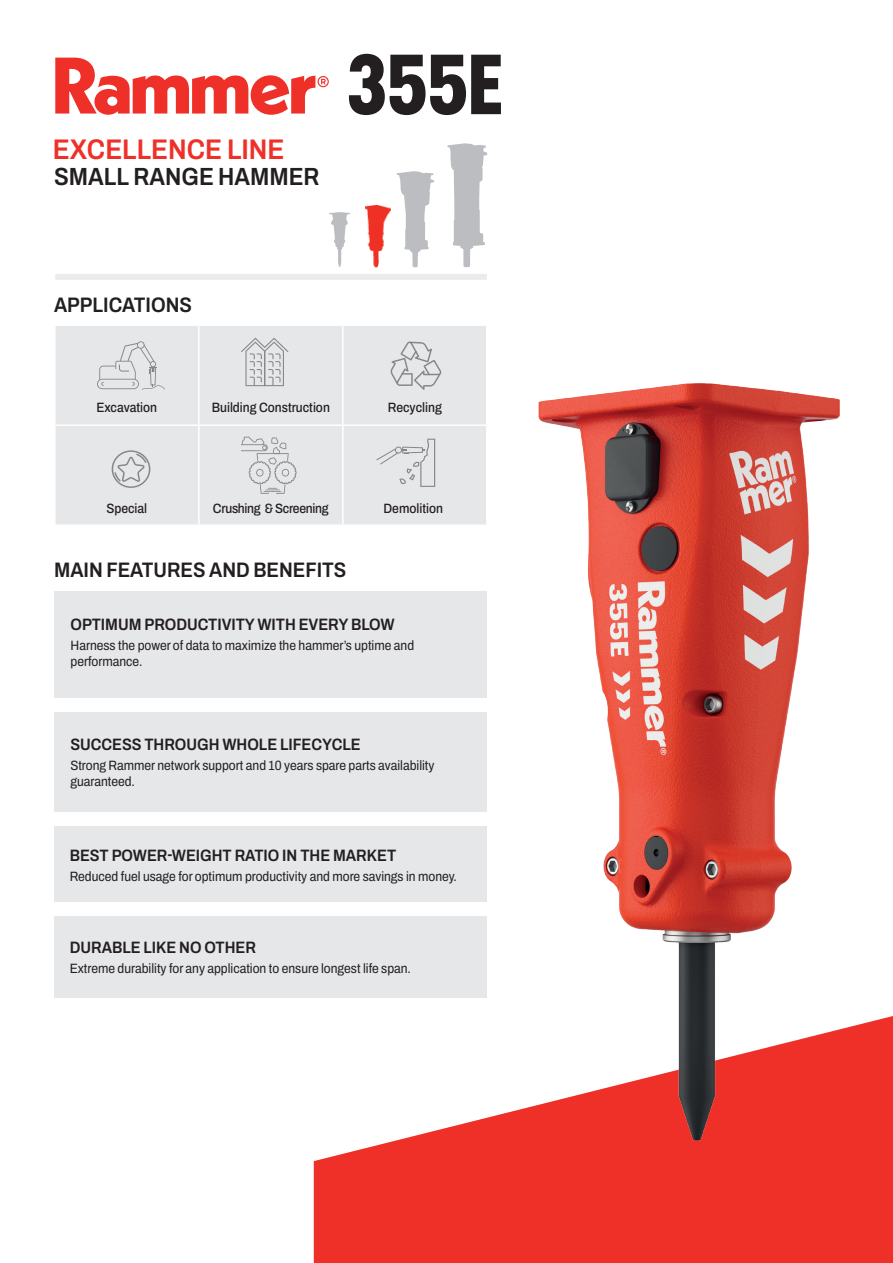
<style>
.page{position:relative;width:893px;height:1263px;background:#fff}
.page>*{position:absolute;margin:0;border:0;box-sizing:border-box;transform-origin:0 0}
.t1{font:88.2px "Surogat Cond Std Sm Bld";color:#231f20}
.t2{font:600 semi-condensed 28.35px "Archivo";color:#ef3029}
.t3{font:600 semi-condensed 24.9px "Archivo";color:#231f20}
.t4{font:600 semi-condensed 21px "Archivo";color:#231f20}
.t5{font:600 semi-condensed 16.5px "Archivo";color:#231f20}
.t6{font:semi-condensed 13.5px/16.2px "Archivo";color:#231f20}
.t7{font:500 semi-condensed 13.5px "Archivo";color:#231f20}
.t8{font:500 semi-condensed 13.5px "Archivo";letter-spacing:-.02em;color:#231f20}
</style>
<div class="page">
<svg style="left:314px;top:1016px;width:579px;height:247px;background:#f04640"></svg>
<div style="left:54px;top:591px;width:433px;height:106px;background:#e6e7e9"></div>
<div style="left:54px;top:712px;width:433px;height:100px;background:#e6e7e9"></div>
<div style="left:54px;top:917px;width:433px;height:81px;background:#e6e7e9"></div>
<div style="left:54px;top:827px;width:433px;height:75px;background:#e6e7e9"></div>
<svg style="left:55px;top:58px;width:274px;height:57px"></svg>
<div style="left:55px;top:274px;width:432px;height:6px;background:#ebebea"></div>
<svg style="left:329px;top:212px;width:21px;height:55px"></svg>
<svg style="left:397px;top:171px;width:37px;height:96px"></svg>
<svg style="left:447px;top:143px;width:40px;height:124px"></svg>
<img style="left:366px;top:205px;width:24px;height:62px">
<div style="left:56px;top:326px;width:430px;height:198px;background:#e6e7e9"></div>
<hr style="left:198px;top:326px;width:2px;height:98px;background:#fff">
<hr style="left:342px;top:326px;width:2px;height:98px;background:#fff">
<hr style="left:54px;top:424px;width:145px;height:2px;background:#fff">
<hr style="left:199px;top:424px;width:144px;height:2px;background:#fff">
<hr style="left:198px;top:426px;width:2px;height:98px;background:#fff">
<hr style="left:343px;top:424px;width:144px;height:2px;background:#fff">
<hr style="left:342px;top:426px;width:2px;height:98px;background:#fff">
<svg style="left:241px;top:437px;width:56px;height:57px;background:#d7d9db"></svg>
<svg style="left:241px;top:338px;width:47px;height:48px;background:#d2d3d5"></svg>
<svg style="left:97px;top:341px;width:68px;height:49px;background:#dbdcde"></svg>
<svg style="left:390px;top:342px;width:51px;height:4px"></svg>
<svg style="left:112px;top:450px;width:38px;height:38px"></svg>
<img style="left:355px;top:346px;width:537px;height:837px">
<h2 class="t2" style="left:53px;top:128px;width:233px">EXCELLENCE LINE</h2>
<h3 class="t3" style="left:54px;top:157px;width:267px">SMALL RANGE HAMMER</h3>
<h1 class="t1" style="left:347px;top:29px;width:158px">355E</h1>
<h3 class="t4" style="left:54px;top:289px;width:139px">APPLICATIONS</h3>
<p class="t7" style="left:96px;top:398px;width:62px">Excavation</p>
<p class="t7" style="left:212px;top:398px;width:120px">Building Construction</p>
<p class="t7" style="left:388px;top:398px;width:56px">Recycling</p>
<p class="t7" style="left:106px;top:498px;width:42px">Special</p>
<p class="t8" style="left:213px;top:498px;width:117px">Crushing &amp; Screening</p>
<p class="t7" style="left:383px;top:498px;width:61px">Demolition</p>
<h3 class="t4" style="left:54px;top:554px;width:294px">MAIN FEATURES AND BENEFITS</h3>
<p class="t5" style="left:71px;top:612px;width:326px">OPTIMUM PRODUCTIVITY WITH EVERY BLOW</p>
<p class="t6" style="left:71px;top:637px;width:345px">Harness the power of data to maximize the hammer’s uptime and performance.</p>
<p class="t5" style="left:70px;top:732px;width:292px">SUCCESS THROUGH WHOLE LIFECYCLE</p>
<p class="t6" style="left:70px;top:757px;width:366px">Strong Rammer network support and 10 years spare parts availability guaranteed.</p>
<p class="t5" style="left:70px;top:842px;width:328px">BEST POWER-WEIGHT RATIO IN THE MARKET</p>
<p class="t6" style="left:70px;top:868px;width:389px">Reduced fuel usage for optimum productivity and more savings in money.</p>
<p class="t5" style="left:70px;top:934px;width:188px">DURABLE LIKE NO OTHER</p>
<p class="t6" style="left:70px;top:960px;width:343px">Extreme durability for any application to ensure longest life span.</p>
</div>
